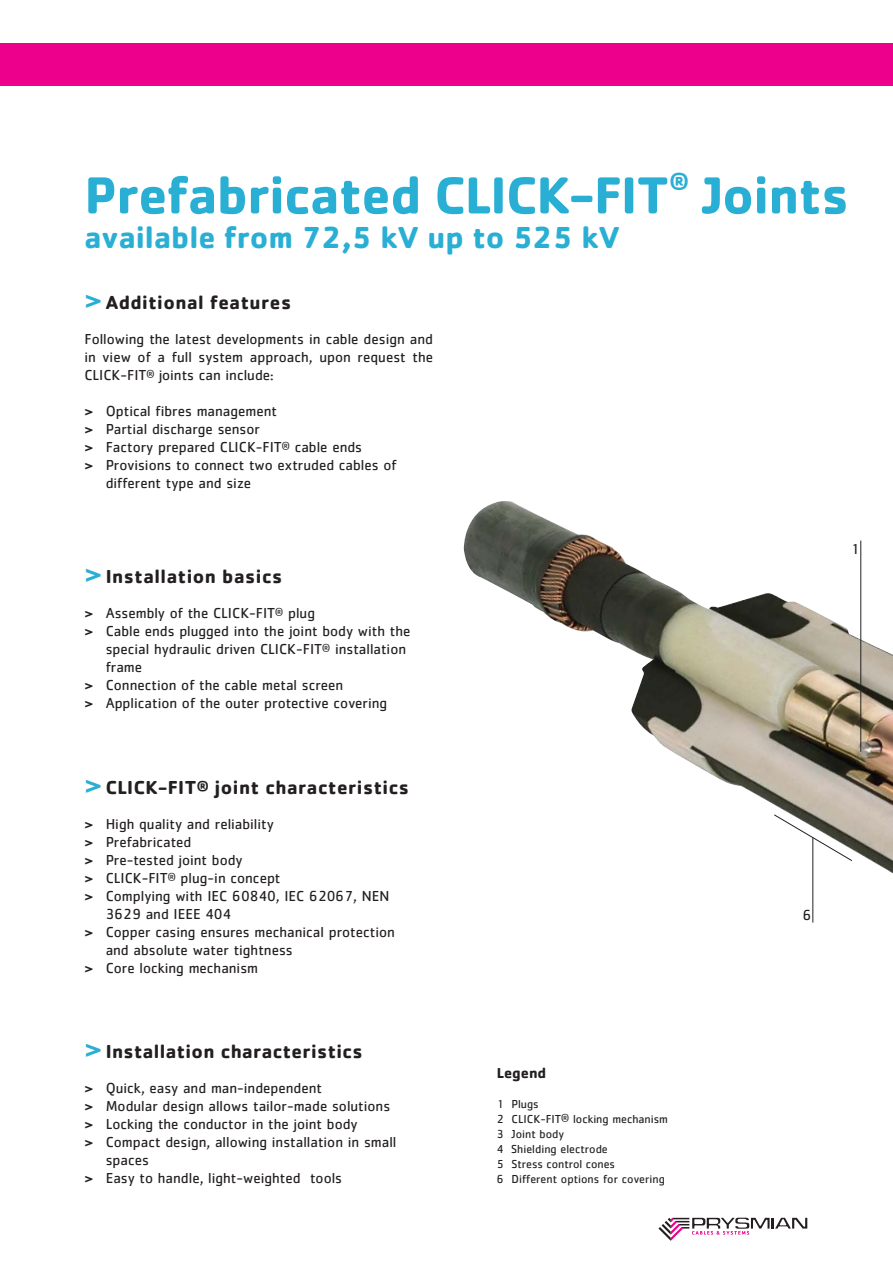
<style>
.page{position:relative;width:893px;height:1263px;background:#fff}
.page>*{position:absolute;margin:0;border:0;box-sizing:border-box;transform-origin:0 0}
.t1{font:700 54px "Cachet";letter-spacing:-.015em;color:#2aafd4}
.t2{font:700 31.5px "Cachet";color:#2aafd4}
.t3{font:700 19.5px "Cachet";letter-spacing:.025em;color:#231f20}
.t4{font:700 19.5px "Cachet";color:#2aafd4}
.t5{font:15px/18px "Cachet";color:#231f20;text-align:justify}
.t6{font:700 15px "Cachet";color:#231f20}
.t7{font:12px/15px "Cachet";color:#231f20}
.s1{font-size:24px;color:#2aafd4}
.s2{font-weight:700;font-size:12px}
</style>
<div class="page">
<div style="left:0;top:43px;width:893px;height:43px;background:#ec008c"></div>
<svg style="left:658px;top:1218px;width:149px;height:23px"></svg>
<img style="left:464px;top:501px;width:429px;height:422px">
<hr style="left:860px;top:541px;width:1px;height:211px;background:#231f20">
<svg style="left:774px;top:814px;width:78px;height:47px"></svg>
<hr style="left:813px;top:837px;width:1px;height:85px;background:#231f20">
<h1 class="t1" style="left:84px;top:177px;width:586px">Prefabricated CLICK-FIT</h1>
<h3 class="t4" style="left:669px;top:173px;width:21px">®</h3>
<h1 class="t1" style="left:703px;top:177px;width:148px">Joints</h1>
<h2 class="t2" style="left:84px;top:227px;width:537px">available from 72,5 kV up to 525 kV</h2>
<h3 class="t3" style="left:84px;top:296px;width:208px"><span class="s1">&gt;</span> Additional features</h3>
<p class="t5" style="left:84px;top:331px;width:350px">Following the latest developments in cable design and in view of a full system approach, upon request the CLICK-FIT<sup>®</sup> joints can include:</p>
<p class="t5" style="left:84px;top:403px;width:194px"><span class="s2">&gt;</span> Optical fibres management</p>
<p class="t5" style="left:84px;top:421px;width:177px"><span class="s2">&gt;</span> Partial discharge sensor</p>
<p class="t5" style="left:84px;top:439px;width:279px"><span class="s2">&gt;</span> Factory prepared CLICK-FIT<sup>®</sup> cable ends</p>
<p class="t5" style="left:84px;top:457px;width:314px"><span class="s2">&gt;</span> Provisions to connect two extruded cables of</p>
<p class="t5" style="left:106px;top:475px;width:147px">different type and size</p>
<h3 class="t3" style="left:84px;top:570px;width:199px"><span class="s1">&gt;</span> Installation basics</h3>
<p class="t5" style="left:84px;top:605px;width:232px"><span class="s2">&gt;</span> Assembly of the CLICK-FIT<sup>®</sup> plug</p>
<p class="t5" style="left:84px;top:623px;width:328px"><span class="s2">&gt;</span> Cable ends plugged into the joint body with the</p>
<p class="t5" style="left:106px;top:641px;width:302px">special hydraulic driven CLICK-FIT<sup>®</sup> installation</p>
<p class="t5" style="left:106px;top:659px;width:38px">frame</p>
<p class="t5" style="left:84px;top:677px;width:260px"><span class="s2">&gt;</span> Connection of the cable metal screen</p>
<p class="t5" style="left:84px;top:695px;width:304px"><span class="s2">&gt;</span> Application of the outer protective covering</p>
<h3 class="t3" style="left:84px;top:781px;width:326px"><span class="s1">&gt;</span> CLICK-FIT<sup>®</sup> joint characteristics</h3>
<p class="t5" style="left:84px;top:816px;width:191px"><span class="s2">&gt;</span> High quality and reliability</p>
<p class="t5" style="left:84px;top:834px;width:108px"><span class="s2">&gt;</span> Prefabricated</p>
<p class="t5" style="left:84px;top:852px;width:160px"><span class="s2">&gt;</span> Pre-tested joint body</p>
<p class="t5" style="left:84px;top:870px;width:198px"><span class="s2">&gt;</span> CLICK-FIT<sup>®</sup> plug-in concept</p>
<p class="t5" style="left:84px;top:888px;width:306px"><span class="s2">&gt;</span> Complying with IEC 60840, IEC 62067, NEN</p>
<p class="t5" style="left:106px;top:906px;width:127px">3629 and IEEE 404</p>
<p class="t5" style="left:84px;top:924px;width:312px"><span class="s2">&gt;</span> Copper casing ensures mechanical protection</p>
<p class="t5" style="left:106px;top:942px;width:189px">and absolute water tightness</p>
<p class="t5" style="left:84px;top:960px;width:175px"><span class="s2">&gt;</span> Core locking mechanism</p>
<h3 class="t3" style="left:84px;top:1045px;width:280px"><span class="s1">&gt;</span> Installation characteristics</h3>
<p class="t5" style="left:84px;top:1081px;width:239px"><span class="s2">&gt;</span> Quick, easy and man-independent</p>
<p class="t5" style="left:84px;top:1099px;width:307px"><span class="s2">&gt;</span> Modular design allows tailor-made solutions</p>
<p class="t5" style="left:84px;top:1117px;width:275px"><span class="s2">&gt;</span> Locking the conductor in the joint body</p>
<p class="t5" style="left:84px;top:1135px;width:314px"><span class="s2">&gt;</span> Compact design, allowing installation in small</p>
<p class="t5" style="left:106px;top:1153px;width:45px">spaces</p>
<p class="t5" style="left:84px;top:1171px;width:259px"><span class="s2">&gt;</span> Easy to handle, light-weighted tools</p>
<p class="t6" style="left:497px;top:1068px;width:51px">Legend</p>
<p class="t7" style="left:497px;top:1098px;width:173px">1 Plugs<br>2 CLICK-FIT<sup>®</sup> locking mechanism<br>3 Joint body<br>4 Shielding electrode<br>5 Stress control cones<br>6 Different options for covering</p>
<p class="t5" style="left:851px;top:541px;width:10px">1</p>
<p class="t5" style="left:803px;top:907px;width:10px">6</p>
</div>
